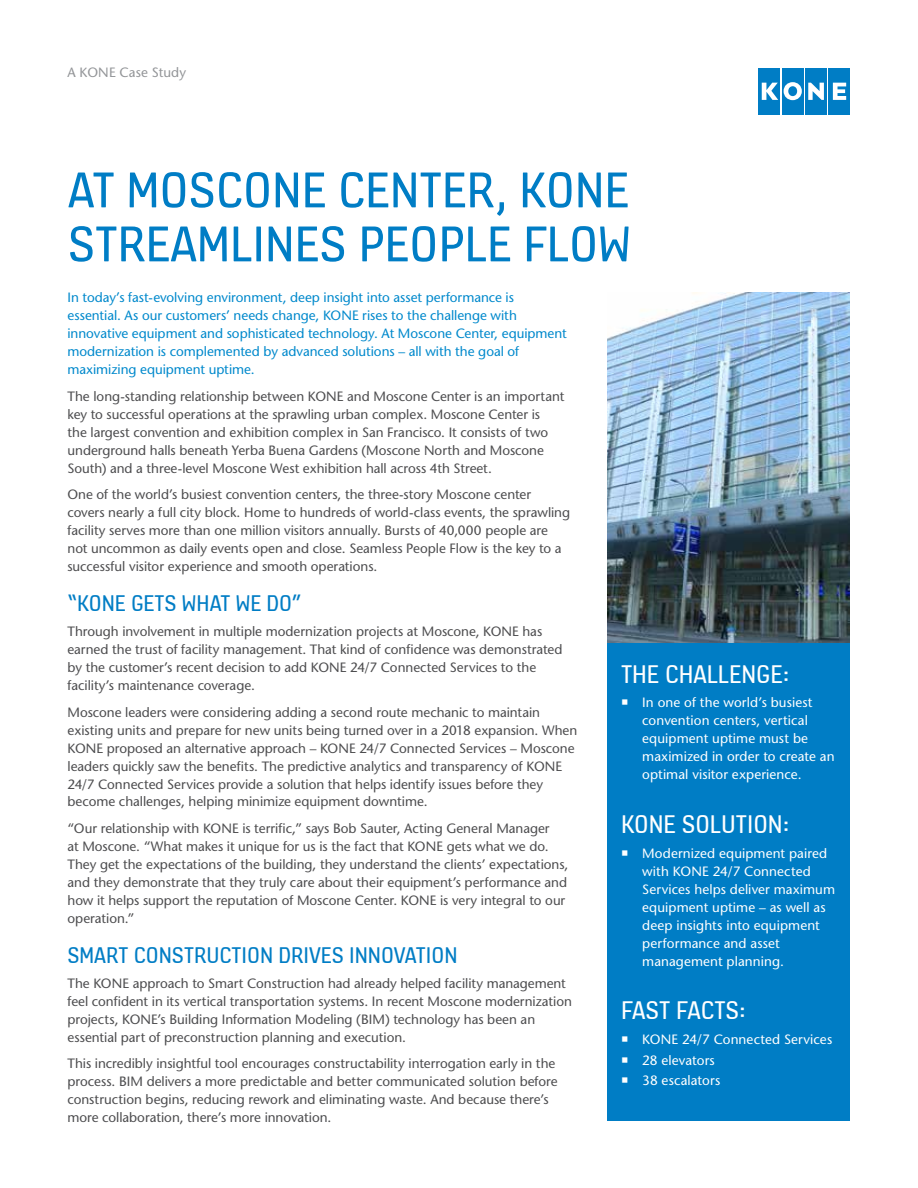
<style>
.page{position:relative;width:918px;height:1188px;background:#fff}
.page>*{position:absolute;margin:0;border:0;box-sizing:border-box;transform-origin:0 0}
.t1{font:54px/54px "KONE Information v 13";color:#007dc5}
.t2{font:27px "KONE Information v 13";color:#fff}
.t3{font:24px "KONE Information v 13";color:#007dc5}
.t4{font:500 13.5px/18px "Stone Sans Std";color:#4d4d4f}
.t5{font:500 13.5px/18px "Stone Sans Std";letter-spacing:.005em;color:#fff}
.t6{font:500 13.5px/18px "Stone Sans Std";color:#0089cc}
.t7{font:500 13.5px "Stone Sans Std";letter-spacing:.01em;color:#939598}
</style>
<div class="page">
<div style="left:759px;top:68px;width:21px;height:46px;background:#007dc5"></div>
<svg style="left:762px;top:83px;width:16px;height:17px"></svg>
<div style="left:805px;top:68px;width:22px;height:46px;background:#007dc5"></div>
<svg style="left:808px;top:83px;width:16px;height:17px"></svg>
<div style="left:782px;top:68px;width:21px;height:46px;background:#007dc5"></div>
<svg style="left:784px;top:82px;width:18px;height:18px"></svg>
<div style="left:829px;top:68px;width:21px;height:46px;background:#007dc5"></div>
<svg style="left:833px;top:83px;width:13px;height:17px"></svg>
<img style="left:607px;top:292px;width:243px;height:352px">
<div style="left:607px;top:644px;width:243px;height:477px;background:#007dc5"></div>
<p class="t7" style="left:68px;top:65px;width:120px">A KONE Case Study</p>
<h1 class="t1" style="left:68px;top:160px;width:565px">AT MOSCONE CENTER, KONE<br>STREAMLINES PEOPLE FLOW</h1>
<p class="t6" style="left:68px;top:289px;width:501px">In today’s fast-evolving environment, deep insight into asset performance is essential. As our customers’ needs change, KONE rises to the challenge with innovative equipment and sophisticated technology. At Moscone Center, equipment modernization is complemented by advanced solutions – all with the goal of maximizing equipment uptime.</p>
<p class="t4" style="left:68px;top:387px;width:498px">The long-standing relationship between KONE and Moscone Center is an important key to successful operations at the sprawling urban complex. Moscone Center is<br>the largest convention and exhibition complex in San Francisco. It consists of two underground halls beneath Yerba Buena Gardens (Moscone North and Moscone South) and a three-level Moscone West exhibition hall across 4th Street.</p>
<p class="t4" style="left:68px;top:486px;width:504px">One of the world’s busiest convention centers, the three-story Moscone center covers nearly a full city block. Home to hundreds of world-class events, the sprawling facility serves more than one million visitors annually. Bursts of 40,000 people are not uncommon as daily events open and close. Seamless People Flow is the key to a successful visitor experience and smooth operations.</p>
<h3 class="t3" style="left:68px;top:588px;width:235px">“KONE GETS WHAT WE DO”</h3>
<p class="t4" style="left:68px;top:622px;width:497px">Through involvement in multiple modernization projects at Moscone, KONE has earned the trust of facility management. That kind of confidence was demonstrated by the customer’s recent decision to add KONE 24/7 Connected Services to the facility’s maintenance coverage.</p>
<p class="t4" style="left:68px;top:703px;width:511px">Moscone leaders were considering adding a second route mechanic to maintain existing units and prepare for new units being turned over in a 2018 expansion. When KONE proposed an alternative approach – KONE 24/7 Connected Services – Moscone leaders quickly saw the benefits. The predictive analytics and transparency of KONE 24/7 Connected Services provide a solution that helps identify issues before they become challenges, helping minimize equipment downtime.</p>
<p class="t4" style="left:68px;top:819px;width:502px">“Our relationship with KONE is terrific,” says Bob Sauter, Acting General Manager<br>at Moscone. “What makes it unique for us is the fact that KONE gets what we do.<br>They get the expectations of the building, they understand the clients’ expectations, and they demonstrate that they truly care about their equipment’s performance and how it helps support the reputation of Moscone Center. KONE is very integral to our operation.”</p>
<h3 class="t3" style="left:68px;top:939px;width:392px">SMART CONSTRUCTION DRIVES INNOVATION</h3>
<p class="t4" style="left:68px;top:974px;width:506px">The KONE approach to Smart Construction had already helped facility management feel confident in its vertical transportation systems. In recent Moscone modernization projects, KONE’s Building Information Modeling (BIM) technology has been an essential part of preconstruction planning and execution.</p>
<p class="t4" style="left:68px;top:1055px;width:492px">This incredibly insightful tool encourages constructability interrogation early in the process. BIM delivers a more predictable and better communicated solution before construction begins, reducing rework and eliminating waste. And because there’s more collaboration, there’s more innovation.</p>
<h2 class="t2" style="left:621px;top:656px;width:170px">THE CHALLENGE:</h2>
<p class="t5" style="left:642px;top:694px;width:194px;text-indent:-21px">○ In one of the world’s busiest convention centers, vertical equipment uptime must be maximized in order to create an optimal visitor experience.</p>
<h2 class="t2" style="left:621px;top:806px;width:170px">KONE SOLUTION:</h2>
<p class="t5" style="left:642px;top:844px;width:194px;text-indent:-21px">○ Modernized equipment paired with KONE 24/7 Connected<br>Services helps deliver maximum equipment uptime – as well as deep insights into equipment performance and asset management planning.</p>
<h2 class="t2" style="left:621px;top:992px;width:126px">FAST FACTS:</h2>
<p class="t5" style="left:621px;top:1030px;width:213px">○ KONE 24/7 Connected Services</p>
<p class="t5" style="left:621px;top:1051px;width:95px">○ 28 elevators</p>
<p class="t5" style="left:621px;top:1072px;width:101px">○ 38 escalators</p>
</div>
